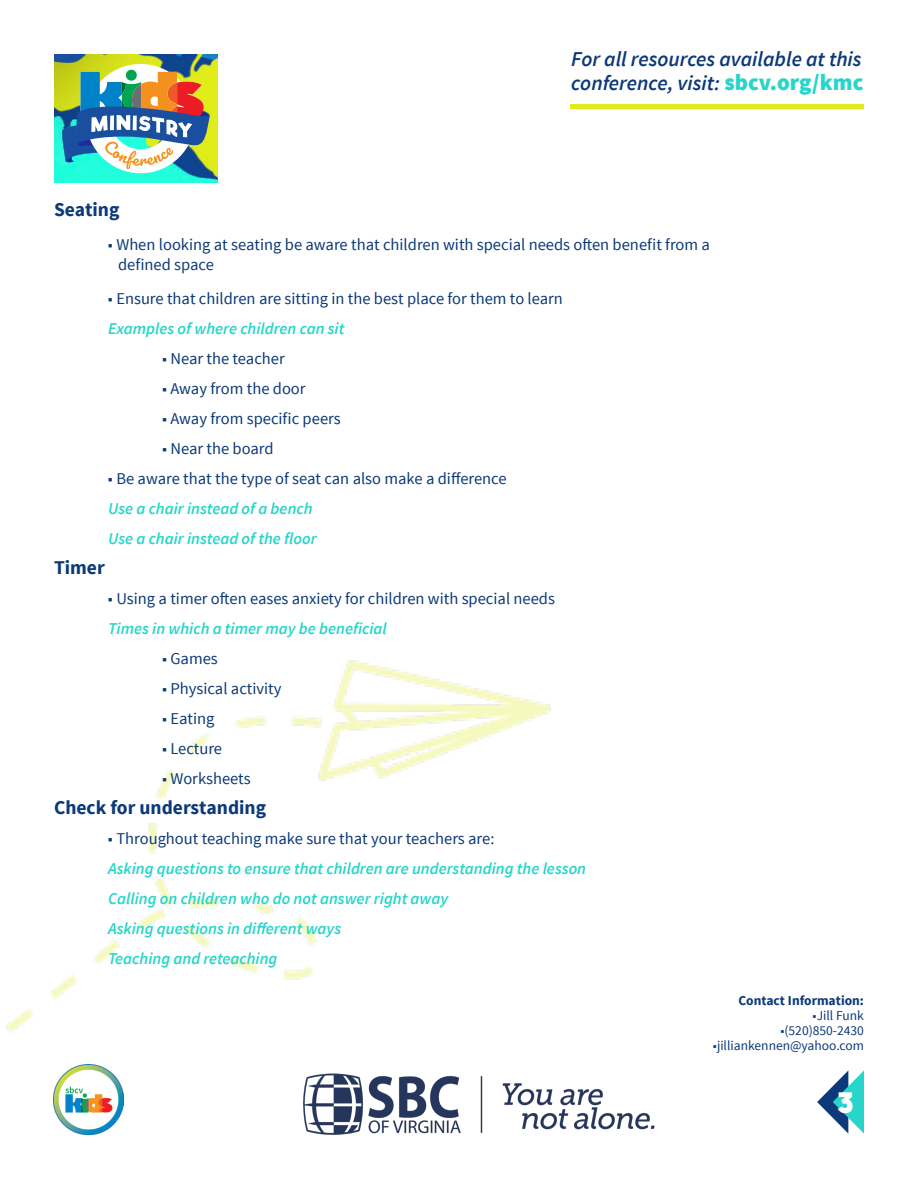
<style>
.page{position:relative;width:918px;height:1188px;background:#fff}
.page>*{position:absolute;margin:0;border:0;box-sizing:border-box;transform-origin:0 0}
.t1{font:700 27px "Riffic";color:#fff}
.t2{font:italic 600 21.15px/24px "Source Sans Pro";color:#0c3979}
.t3{font:700 19.5px "Source Sans Pro";color:#0c3979}
.t4{font:16.5px "Source Sans Pro";color:#0c3979}
.t5{font:italic 600 16.5px "Source Sans Pro";color:#28d5ca}
.t6{font:13.5px "Source Sans Pro";color:#0c3979}
.t7{font:700 13.5px "Source Sans Pro";color:#0c3979}
.s1{font-weight:900;font-style:normal;font-size:22.95px;color:#28d5ca}
</style>
<div class="page">
<img style="left:5px;top:660px;width:546px;height:475px">
<hr style="left:570px;top:105px;width:294px;height:4px;background:#dfec1b">
<img style="left:54px;top:1065px;width:70px;height:69px">
<img style="left:304px;top:1073px;width:350px;height:61px">
<svg style="left:817px;top:1070px;width:47px;height:64px"></svg>
<img style="left:54px;top:54px;width:164px;height:129px">
<svg style="left:61px;top:64px;width:149px;height:109px"></svg>
<p class="t2" style="left:571px;top:46px;width:294px">For all resources available at this conference, visit: <span class="s1">sbcv.org/kmc</span></p>
<p class="t3" style="left:54px;top:197px;width:67px">Seating</p>
<p class="t4" style="left:108px;top:234px;width:604px">■ When looking at seating be aware that children with special needs often benefit from a</p>
<p class="t4" style="left:118px;top:254px;width:97px">defined space</p>
<p class="t4" style="left:108px;top:288px;width:457px">■ Ensure that children are sitting in the best place for them to learn</p>
<p class="t5" style="left:108px;top:318px;width:238px">Examples of where children can sit</p>
<p class="t4" style="left:162px;top:348px;width:124px">■ Near the teacher</p>
<p class="t4" style="left:162px;top:378px;width:145px">■ Away from the door</p>
<p class="t4" style="left:162px;top:408px;width:180px">■ Away from specific peers</p>
<p class="t4" style="left:162px;top:438px;width:113px">■ Near the board</p>
<p class="t4" style="left:108px;top:468px;width:400px">■ Be aware that the type of seat can also make a difference</p>
<p class="t5" style="left:108px;top:498px;width:206px">Use a chair instead of a bench</p>
<p class="t5" style="left:108px;top:528px;width:210px">Use a chair instead of the floor</p>
<p class="t3" style="left:54px;top:555px;width:52px">Timer</p>
<p class="t4" style="left:108px;top:588px;width:449px">■ Using a timer often eases anxiety for children with special needs</p>
<p class="t5" style="left:108px;top:618px;width:280px">Times in which a timer may be beneficial</p>
<p class="t4" style="left:162px;top:648px;width:57px">■ Games</p>
<p class="t4" style="left:162px;top:678px;width:121px">■ Physical activity</p>
<p class="t4" style="left:162px;top:708px;width:54px">■ Eating</p>
<p class="t4" style="left:162px;top:738px;width:62px">■ Lecture</p>
<p class="t4" style="left:162px;top:768px;width:90px">■ Worksheets</p>
<p class="t3" style="left:54px;top:795px;width:214px">Check for understanding</p>
<p class="t4" style="left:108px;top:828px;width:388px">■ Throughout teaching make sure that your teachers are:</p>
<p class="t5" style="left:108px;top:858px;width:480px">Asking questions to ensure that children are understanding the lesson</p>
<p class="t5" style="left:108px;top:888px;width:342px">Calling on children who do not answer right away</p>
<p class="t5" style="left:108px;top:918px;width:235px">Asking questions in different ways</p>
<p class="t5" style="left:108px;top:948px;width:171px">Teaching and reteaching</p>
<p class="t7" style="left:738px;top:991px;width:127px">Contact Information:</p>
<p class="t6" style="left:813px;top:1007px;width:53px">■Jill Funk</p>
<p class="t6" style="left:780px;top:1022px;width:85px">■(520)850-2430</p>
<p class="t6" style="left:713px;top:1037px;width:153px">■jilliankennen@yahoo.com</p>
<p class="t1" style="left:837px;top:1086px;width:18px">3</p>
</div>
